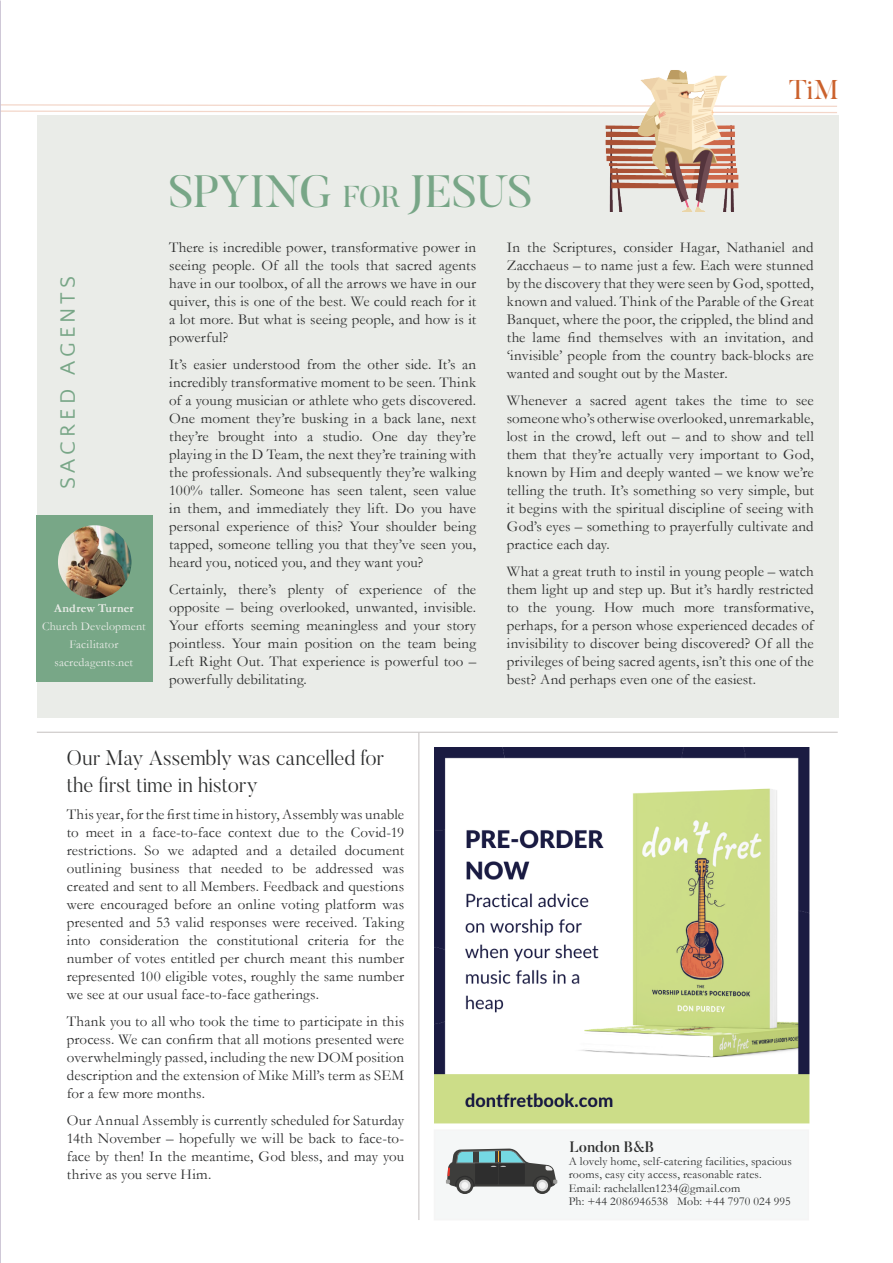
<style>
.page{position:relative;width:893px;height:1263px;background:#fff}
.page>*{position:absolute;margin:0;border:0;box-sizing:border-box;transform-origin:0 0}
.Header_1_-_Center{font:45px "Butler";letter-spacing:-.02em;color:#78a687}
.t1{font:27px "Butler";color:#cb612c}
.Subheader_1_-_Center{font:21.6px "Quattrocento Sans";letter-spacing:.19em;color:#78a687}
.Subheader_2_-_Left{font:300 21px/27px "Butler";color:#2d2e2e}
.Body_Copy_-_Left{font:15px/18px "Garamond";letter-spacing:.005em;color:#2d2e2e;text-align:justify}
.Subheader_2_-_Left-2{font:500 15px "Butler";letter-spacing:.01em;color:#2d2e2e}
.ad-text-centred{font:12px/13.5px "Garamond";letter-spacing:.015em;color:#2d2e2e}
.Body_Copy_-_Left-2{font:12px/18px "Garamond";letter-spacing:.015em;color:#eaece8;text-align:center}
.s1{font-weight:700}
.s2{font-size:30px}
</style>
<div class="page">
<svg style="left:0;top:104px;width:837px;height:10px"></svg>
<div style="left:434px;top:1129px;width:375px;height:91px;background:#f5f7f7"></div>
<div style="left:37px;top:116px;width:801px;height:602px;background:#eaece8"></div>
<img style="left:585px;top:70px;width:195px;height:142px">
<div style="left:37px;top:515px;width:116px;height:167px;background:#78a787"></div>
<img style="left:58px;top:525px;width:73px;height:74px;border-radius:37px">
<hr style="left:37px;top:732px;width:801px;height:1px;background:#c4c0bf">
<img style="left:434px;top:747px;width:376px;height:376px">
<hr style="left:418px;top:732px;width:1px;height:488px;background:#c4c0bf">
<svg style="left:446px;top:1148px;width:111px;height:46px"></svg>
<h2 class="t1" style="left:789px;top:73px;width:50px">TiM</h2>
<p class="Subheader_1_-_Center" style="left:57px;top:489px;width:215px;rotate:-90deg">SACRED AGENTS</p>
<p class="Body_Copy_-_Left-2" style="left:42px;top:599px;width:105px"><span class="s1">Andrew Turner<br></span>Church Development<br>Facilitator sacredagents.net</p>
<p class="Header_1_-_Center" style="left:169px;top:163px;width:366px">SPYING <span class="s2">FOR</span> JESUS</p>
<p class="Body_Copy_-_Left" style="left:169px;top:238px;width:308px">There is incredible power, transformative power in seeing people. Of all the tools that sacred agents have in our toolbox, of all the arrows we have in our quiver, this is one of the best. We could reach for it a lot more. But what is seeing people, and how is it powerful?</p>
<p class="Body_Copy_-_Left" style="left:169px;top:355px;width:308px">It’s easier understood from the other side. It’s an incredibly transformative moment to be seen. Think of a young musician or athlete who gets discovered.<br>One moment they’re busking in a back lane, next they’re brought into a studio. One day they’re playing in the D Team, the next they’re training with the professionals. And subsequently they’re walking 100% taller. Someone has seen talent, seen value in them, and immediately they lift. Do you have personal experience of this? Your shoulder being tapped, someone telling you that they’ve seen you, heard you, noticed you, and they want you?</p>
<p class="Body_Copy_-_Left" style="left:169px;top:580px;width:308px">Certainly, there’s plenty of experience of the opposite – being overlooked, unwanted, invisible.<br>Your efforts seeming meaningless and your story pointless. Your main position on the team being Left Right Out. That experience is powerful too – powerfully debilitating.</p>
<p class="Body_Copy_-_Left" style="left:507px;top:238px;width:308px">In the Scriptures, consider Hagar, Nathaniel and Zacchaeus – to name just a few. Each were stunned by the discovery that they were seen by God, spotted, known and valued. Think of the Parable of the Great Banquet, where the poor, the crippled, the blind and the lame find themselves with an invitation, and ‘invisible’ people from the country back-blocks are wanted and sought out by the Master.</p>
<p class="Body_Copy_-_Left" style="left:507px;top:391px;width:308px">Whenever a sacred agent takes the time to see someone who’s otherwise overlooked, unremarkable, lost in the crowd, left out – and to show and tell them that they’re actually very important to God, known by Him and deeply wanted – we know we’re telling the truth. It’s something so very simple, but it begins with the spiritual discipline of seeing with God’s eyes – something to prayerfully cultivate and practice each day.</p>
<p class="Body_Copy_-_Left" style="left:507px;top:562px;width:308px">What a great truth to instil in young people – watch them light up and step up. But it’s hardly restricted to the young. How much more transformative, perhaps, for a person whose experienced decades of invisibility to discover being discovered? Of all the privileges of being sacred agents, isn’t this one of the best? And perhaps even one of the easiest.</p>
<p class="Subheader_2_-_Left" style="left:67px;top:744px;width:318px">Our May Assembly was cancelled for the first time in history</p>
<p class="Body_Copy_-_Left" style="left:67px;top:805px;width:339px">This year, for the first time in history, Assembly was unable to meet in a face-to-face context due to the Covid-19 restrictions. So we adapted and a detailed document outlining business that needed to be addressed was created and sent to all Members. Feedback and questions were encouraged before an online voting platform was presented and 53 valid responses were received. Taking into consideration the constitutional criteria for the number of votes entitled per church meant this number represented 100 eligible votes, roughly the same number we see at our usual face-to-face gatherings.</p>
<p class="Body_Copy_-_Left" style="left:67px;top:1012px;width:339px">Thank you to all who took the time to participate in this process. We can confirm that all motions presented were overwhelmingly passed, including the new DOM position description and the extension of Mike Mill’s term as SEM for a few more months.</p>
<p class="Body_Copy_-_Left" style="left:67px;top:1111px;width:339px">Our Annual Assembly is currently scheduled for Saturday 14th November – hopefully we will be back to face-to&shy;face by then! In the meantime, God bless, and may you thrive as you serve Him.</p>
<p class="Subheader_2_-_Left-2" style="left:569px;top:1137px;width:86px">London B&amp;B</p>
<p class="ad-text-centred" style="left:569px;top:1154px;width:224px">A lovely home, self-catering facilities, spacious rooms, easy city access, reasonable rates.<br>Email: rachelallen1234@gmail.com</p>
<p class="ad-text-centred" style="left:569px;top:1194px;width:224px">Ph: +44 2086946538 Mob: +44 7970 024 995</p>
</div>
